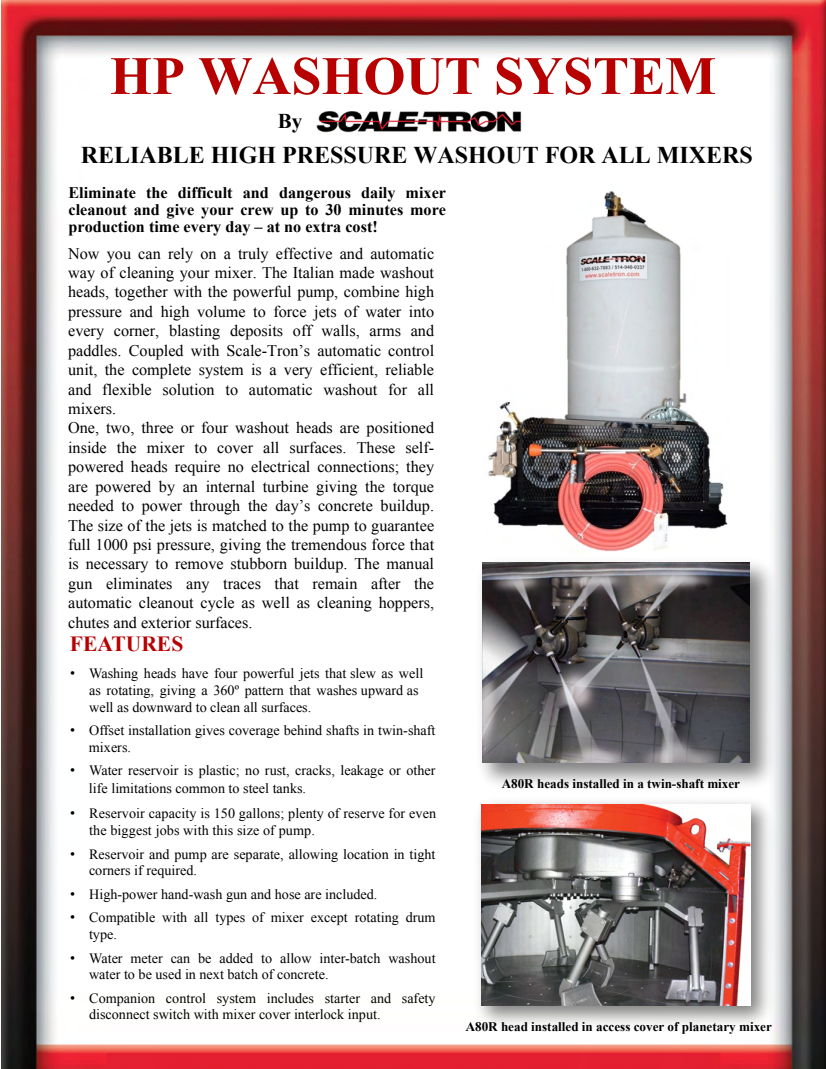
<style>
.page{position:relative;width:826px;height:1069px;background:#fff}
.page>*{position:absolute;margin:0;border:0;box-sizing:border-box;transform-origin:0 0}
.t1{font:700 54px "Times New Roman";color:#b70000}
.t2{font:700 24px "Times New Roman";color:#000}
.t3{font:700 21.6px "Times New Roman";color:#b70000}
.t4{font:700 21px "Times New Roman";color:#000}
.t5{font:16.2px/19.4px "Times New Roman";color:#000}
.t6{font:700 16.2px/17.1px "Times New Roman";color:#000;text-align:justify}
.t7{font:14.1px/16.2px "Times New Roman";color:#000}
.t8{font:700 13.2px "Times New Roman";color:#000}
.s1{font-family:"Arial"}
</style>
<div class="page">
<img style="left:1px;top:1px;width:825px;height:1068px">
<img style="left:469px;top:550px;width:314px;height:246px">
<img style="left:482px;top:563px;width:267px;height:200px">
<img style="left:468px;top:790px;width:313px;height:246px">
<img style="left:481px;top:804px;width:269px;height:201px">
<img style="left:315px;top:111px;width:207px;height:23px">
<img style="left:485px;top:182px;width:246px;height:373px">
<h1 class="t1" style="left:110px;top:37px;width:607px">HP WASHOUT SYSTEM</h1>
<p class="t4" style="left:278px;top:105px;width:26px">By</p>
<h2 class="t2" style="left:81px;top:138px;width:673px">RELIABLE HIGH PRESSURE WASHOUT FOR ALL MIXERS</h2>
<p class="t6" style="left:68px;top:184px;width:379px">Eliminate the difficult and dangerous daily mixer cleanout and give your crew up to 30 minutes more production time every day – at no extra cost!</p>
<p class="t5" style="left:68px;top:243px;width:367px">Now you can rely on a truly effective and automatic way of cleaning your mixer. The Italian made washout heads, together with the powerful pump, combine high pressure and high volume to force jets of water into every corner, blasting deposits off walls, arms and paddles. Coupled with Scale-Tron’s automatic control unit, the complete system is a very efficient, reliable and flexible solution to automatic washout for all mixers.<br>One, two, three or four washout heads are positioned inside the mixer to cover all surfaces. These self&shy;powered heads require no electrical connections; they are powered by an internal turbine giving the torque needed to power through the day’s concrete buildup.<br>The size of the jets is matched to the pump to guarantee full 1000 psi pressure, giving the tremendous force that is necessary to remove stubborn buildup. The manual gun eliminates any traces that remain after the automatic cleanout cycle as well as cleaning hoppers, chutes and exterior surfaces.</p>
<h3 class="t3" style="left:70px;top:629px;width:115px">FEATURES</h3>
<p class="t7" style="left:89px;top:664px;width:336px;line-height:17px;text-indent:-19px"><span class="s1">•</span> Washing heads have four powerful jets that slew as well as rotating, giving a 360º pattern that washes upward as well as downward to clean all surfaces.</p>
<p class="t7" style="left:89px;top:722px;width:348px;text-indent:-19px"><span class="s1">•</span> Offset installation gives coverage behind shafts in twin-shaft mixers.</p>
<p class="t7" style="left:89px;top:761px;width:348px;line-height:17.7px;text-indent:-19px"><span class="s1">•</span> Water reservoir is plastic; no rust, cracks, leakage or other life limitations common to steel tanks.</p>
<p class="t7" style="left:89px;top:804px;width:348px;line-height:17px;text-indent:-19px"><span class="s1">•</span> Reservoir capacity is 150 gallons; plenty of reserve for even the biggest jobs with this size of pump.</p>
<p class="t7" style="left:89px;top:846px;width:348px;text-indent:-19px"><span class="s1">•</span> Reservoir and pump are separate, allowing location in tight corners if required.</p>
<p class="t7" style="left:70px;top:886px;width:309px"><span class="s1">•</span> High-power hand-wash gun and hose are included.</p>
<p class="t7" style="left:89px;top:908px;width:348px;line-height:17.5px;text-indent:-19px"><span class="s1">•</span> Compatible with all types of mixer except rotating drum type.</p>
<p class="t7" style="left:89px;top:950px;width:348px;text-indent:-19px"><span class="s1">•</span> Water meter can be added to allow inter-batch washout water to be used in next batch of concrete.</p>
<p class="t7" style="left:89px;top:990px;width:348px;text-indent:-19px"><span class="s1">•</span> Companion control system includes starter and safety disconnect switch with mixer cover interlock input.</p>
<p class="t8" style="left:502px;top:774px;width:240px">A80R heads installed in a twin-shaft mixer</p>
<p class="t8" style="left:465px;top:1017px;width:308px">A80R head installed in access cover of planetary mixer</p>
</div>
